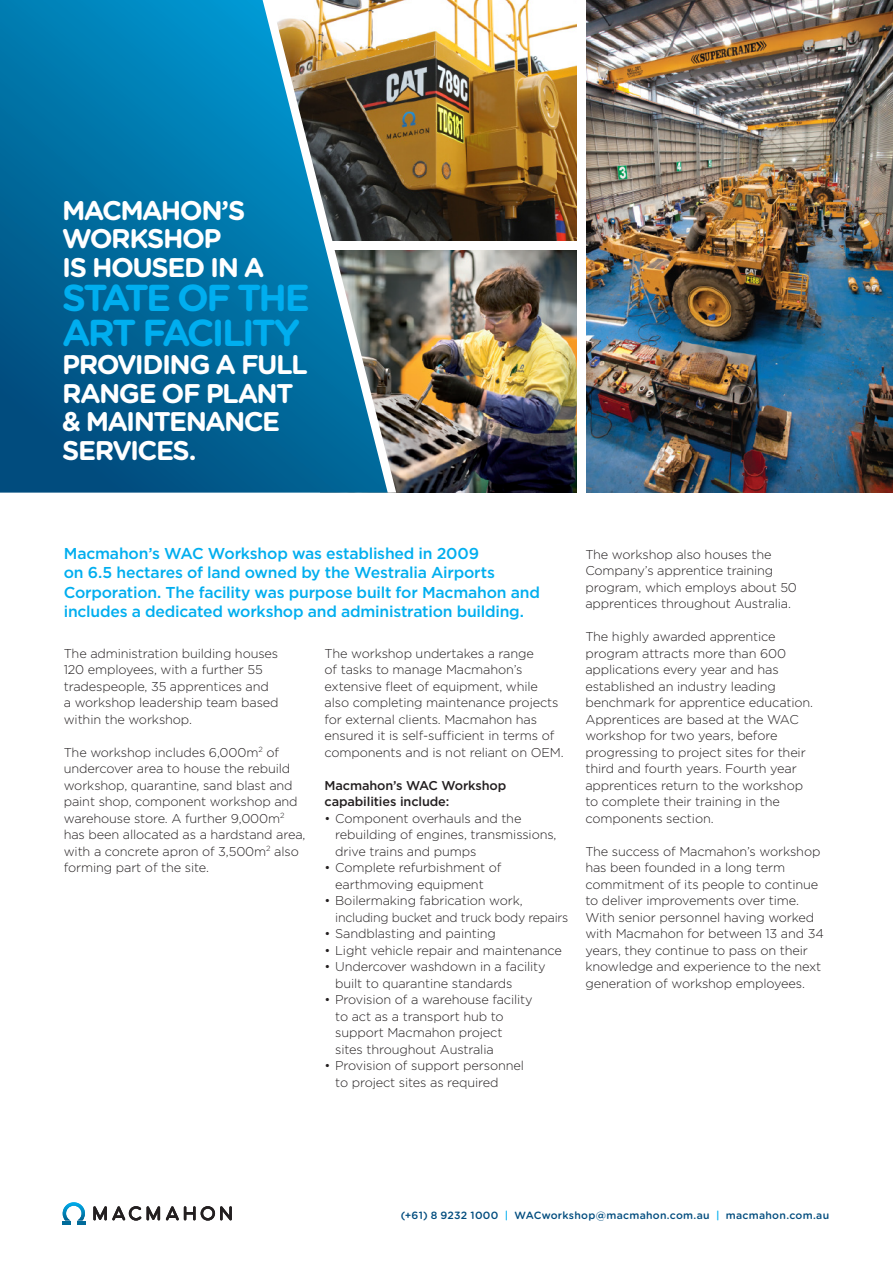
<style>
.page{position:relative;width:893px;height:1263px;background:#fff}
.page>*{position:absolute;margin:0;border:0;box-sizing:border-box;transform-origin:0 0}
.t1{font:700 37.5px/34.5px "Gotham Rounded";letter-spacing:-.08em;color:#00aeef}
.t2{font:700 27px/28.5px "Gotham Rounded";letter-spacing:-.055em;color:#fff}
.t3{font:500 15.75px/19.5px "Gotham";letter-spacing:-.015em;color:#00aeef}
.t4{font:300 12.75px/16.5px "Gotham";letter-spacing:-.01em;color:#231f20}
.t5{font:500 12.75px/16.5px "Gotham";letter-spacing:-.01em;color:#231f20}
.t6{font:500 10.5px "Gotham Rounded";letter-spacing:.025em;color:#014c7e}
.s1{color:#00aeef}
</style>
<div class="page">
<img style="left:586px;top:0;width:307px;height:493px">
<img style="left:396px;top:0;width:181px;height:241px">
<img style="left:396px;top:250px;width:181px;height:243px">
<svg style="left:0;top:0;width:388px;height:493px;background:#167099"></svg>
<div style="left:331px;top:241px;width:248px;height:8px;background:#fff"></div>
<svg style="left:93px;top:1206px;width:48px;height:14px"></svg>
<svg style="left:147px;top:1206px;width:13px;height:14px"></svg>
<svg style="left:166px;top:1206px;width:66px;height:14px"></svg>
<svg style="left:62px;top:1202px;width:23px;height:22px"></svg>
<h2 class="t2" style="left:62px;top:195px;width:204px">MACMAHON’S<br>WORKSHOP<br>IS HOUSED IN A</h2>
<h1 class="t1" style="left:62px;top:279px;width:249px">STATE OF THE<br>ART FACILITY</h1>
<h2 class="t2" style="left:62px;top:349px;width:247px">PROVIDING A FULL<br>RANGE OF PLANT &amp; MAINTENANCE<br>SERVICES.</h2>
<p class="t3" style="left:64px;top:543px;width:478px">Macmahon’s WAC Workshop was established in 2009<br>on 6.5 hectares of land owned by the Westralia Airports Corporation. The facility was purpose built for Macmahon and includes a dedicated workshop and administration building.</p>
<p class="t4" style="left:64px;top:644px;width:216px">The administration building houses<br>120 employees, with a further 55 tradespeople, 35 apprentices and a workshop leadership team based within the workshop.</p>
<p class="t4" style="left:64px;top:743px;width:243px">The workshop includes 6,000m<sup>2</sup> of undercover area to house the rebuild workshop, quarantine, sand blast and paint shop, component workshop and warehouse store. A further 9,000m<sup>2 </sup>has been allocated as a hardstand area, with a concrete apron of 3,500m<sup>2</sup> also forming part of the site.</p>
<p class="t4" style="left:325px;top:644px;width:241px">The workshop undertakes a range<br>of tasks to manage Macmahon’s extensive fleet of equipment, while also completing maintenance projects for external clients. Macmahon has ensured it is self-sufficient in terms of components and is not reliant on OEM.</p>
<p class="t5" style="left:325px;top:777px;width:183px">Macmahon’s WAC Workshop capabilities include:</p>
<p class="t4" style="left:335px;top:809px;width:223px;text-indent:-11px">• Component overhauls and the rebuilding of engines, transmissions, drive trains and pumps</p>
<p class="t4" style="left:325px;top:859px;width:178px;text-align:center">• Complete refurbishment of earthmoving equipment</p>
<p class="t4" style="left:335px;top:892px;width:235px;text-indent:-11px">• Boilermaking fabrication work, including bucket and truck body repairs</p>
<p class="t4" style="left:325px;top:925px;width:173px">• Sandblasting and painting</p>
<p class="t4" style="left:325px;top:941px;width:239px">• Light vehicle repair and maintenance</p>
<p class="t4" style="left:335px;top:958px;width:212px;text-indent:-11px">• Undercover washdown in a facility built to quarantine standards</p>
<p class="t4" style="left:335px;top:991px;width:199px;text-indent:-11px">• Provision of a warehouse facility to act as a transport hub to support Macmahon project sites throughout Australia</p>
<p class="t4" style="left:335px;top:1057px;width:190px;text-indent:-11px">• Provision of support personnel to project sites as required</p>
<p class="t4" style="left:585px;top:545px;width:213px">The workshop also houses the<br>Company’s apprentice training program, which employs about 50 apprentices throughout Australia.</p>
<p class="t4" style="left:585px;top:628px;width:229px">The highly awarded apprentice program attracts more than 600 applications every year and has established an industry leading benchmark for apprentice education.<br>Apprentices are based at the WAC workshop for two years, before progressing to project sites for their third and fourth years. Fourth year apprentices return to the workshop to complete their training in the components section.</p>
<p class="t4" style="left:585px;top:842px;width:240px">The success of Macmahon’s workshop has been founded in a long term commitment of its people to continue to deliver improvements over time.<br>With senior personnel having worked with Macmahon for between 13 and 34 years, they continue to pass on their knowledge and experience to the next generation of workshop employees.</p>
<p class="t6" style="left:401px;top:1207px;width:430px">(+61) 8 9232 1000 <span class="s1">|</span> WACworkshop@macmahon.com.au <span class="s1">|</span> macmahon.com.au</p>
</div>
